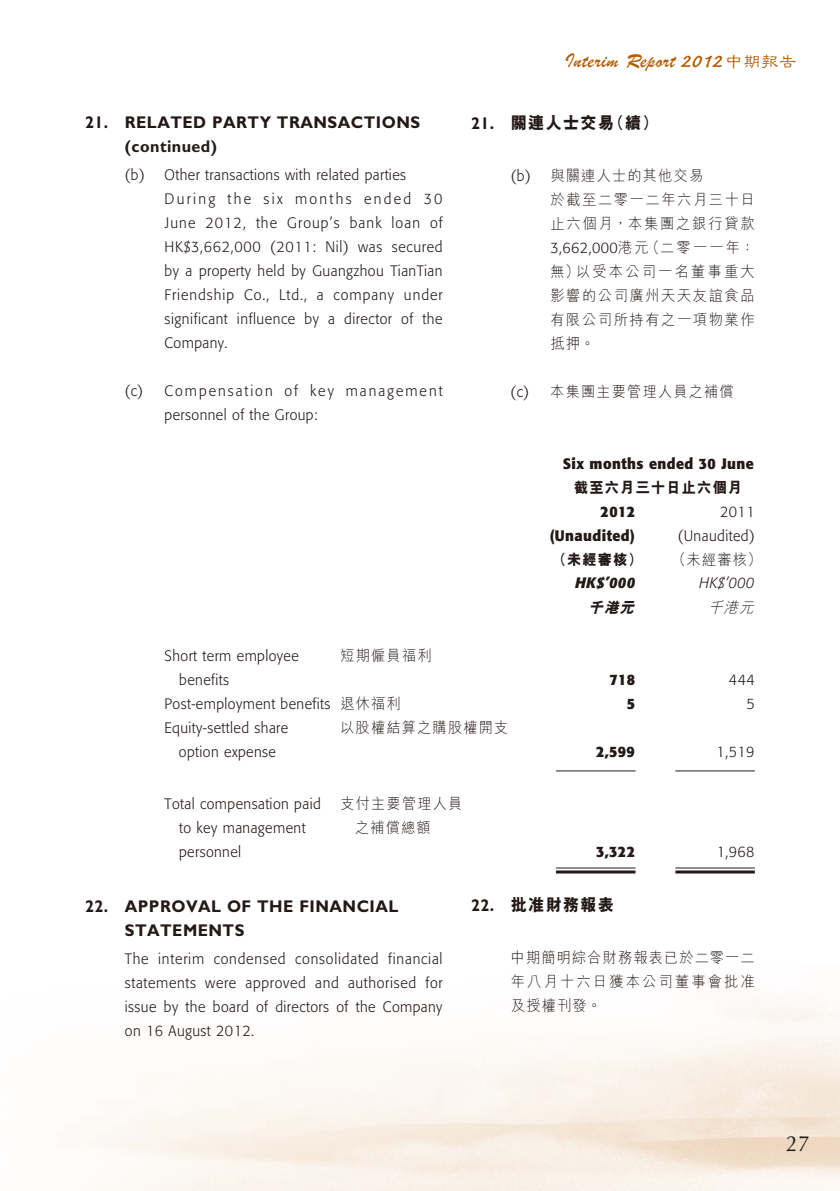
<style>
.page{position:relative;width:840px;height:1191px;background:#fff}
.page>*{position:absolute;margin:0;border:0;box-sizing:border-box;transform-origin:0 0}
.t1{font:22px "Optima LT Std";color:#231916;scale:.95 1}
.t2{font:21px "Brush Script";letter-spacing:.03em;color:#b35900}
.t3{font:700 17px/24px "Gill Sans Std";letter-spacing:.03em;color:#231916;scale:.95 1}
.t4{font:800 17px "M Hei HK";letter-spacing:.08em;color:#231916;scale:.95 1}
.t5{font:300 15px/24px "Formata";letter-spacing:.03em;color:#231916;scale:.95 1}
.t6{font:300 15px/24px "M Hei HK";letter-spacing:.11em;color:#231916;text-align:justify;scale:.95 1}
.t7{font:300 15px/24px "Formata";letter-spacing:.14em;color:#231916;scale:.95 1}
.t8{font:700 15px "Formata";letter-spacing:.03em;color:#231916;scale:.95 1}
.t9{font:300 15px "M Hei HK";letter-spacing:.08em;color:#231916;scale:.95 1}
.t10{font:800 15px "M Hei HK";letter-spacing:.08em;color:#231916;scale:.95 1}
.t11{font:italic 700 15px "Formata";color:#231916;scale:.95 1}
.t12{font:italic 300 15px "Formata";color:#231916;scale:.95 1}
.t13{font:italic 800 15px "M Hei HK";color:#231916;scale:.95 1}
.t14{font:italic 300 15px "M Hei HK";color:#231916;scale:.95 1}
.s1{font-family:"Caflisch Script Pro";font-weight:600;font-size:25px}
.s2{font-family:"CX Li HK";font-weight:500;font-size:18px}
.s3{font-family:"Gill Sans Std";font-weight:700}
.s4{font-family:"Formata"}
.s5{font-family:"M Hei HK"}
</style>
<div class="page">
<hr style="left:555px;top:770px;width:80px;height:1px;background:#231916">
<hr style="left:675px;top:770px;width:79px;height:1px;background:#231916">
<hr style="left:555px;top:867px;width:80px;height:1px;background:#231916">
<hr style="left:555px;top:870px;width:80px;height:3px;background:#231916">
<hr style="left:675px;top:867px;width:79px;height:1px;background:#231916">
<hr style="left:675px;top:870px;width:79px;height:3px;background:#231916">
<p class="t3" style="left:125px;top:110px;width:312px;text-indent:-40px">21. RELATED PARTY TRANSACTIONS (continued)</p>
<p class="t5" style="left:164px;top:163px;width:294px;text-indent:-40px">(b) Other transactions with related parties During the six months ended 30<br>June 2012, the Group’s bank loan of HK$3,662,000 (2011: Nil) was secured by a property held by Guangzhou TianTian Friendship Co., Ltd., a company under significant influence by a director of the Company.</p>
<p class="t7" style="left:164px;top:379px;width:294px;text-indent:-40px">(c) Compensation of key management personnel of the Group:</p>
<h2 class="t2" style="left:564px;top:48px;width:233px">Interim Report <span class="s1">2012</span> <span class="s2">中期報告</span></h2>
<p class="t4" style="left:471px;top:111px;width:198px"><span class="s3">21.</span> 關連人士交易（續）</p>
<p class="t6" style="left:550px;top:162px;width:216px;text-align:left;text-indent:-40px"><span class="s4">(b)</span> 與關連人士的其他交易<br>於截至二零一二年六月三十日止六個月，本集團之銀行貸款</p>
<p class="t5" style="left:550px;top:235px;width:216px">3,662,000<span class="s5">港元（二零一一年：</span></p>
<p class="t6" style="left:550px;top:258px;width:216px">無）以受本公司一名董事重大影響的公司廣州天天友誼食品有限公司所持有之一項物業作抵押。</p>
<p class="t9" style="left:510px;top:380px;width:236px"><span class="s4">(c)</span> 本集團主要管理人員之補償</p>
<p class="t8" style="left:562px;top:454px;width:202px">Six months ended 30 June</p>
<p class="t10" style="left:574px;top:477px;width:178px">截至六月三十日止六個月</p>
<p class="t8" style="left:600px;top:502px;width:38px">2012</p>
<p class="t5" style="left:719px;top:499px;width:38px">2011</p>
<p class="t8" style="left:549px;top:526px;width:91px">(Unaudited)</p>
<p class="t5" style="left:677px;top:523px;width:82px">(Unaudited)</p>
<p class="t10" style="left:552px;top:549px;width:96px">（未經審核）</p>
<p class="t6" style="left:671px;top:546px;width:96px">（未經審核）</p>
<p class="t11" style="left:575px;top:573px;width:64px">HK$’000</p>
<p class="t12" style="left:699px;top:574px;width:59px">HK$’000</p>
<p class="t13" style="left:588px;top:597px;width:55px">千港元</p>
<p class="t14" style="left:707px;top:596px;width:54px">千港元</p>
<p class="t5" style="left:164px;top:643px;width:143px">Short term employee</p>
<p class="t6" style="left:340px;top:642px;width:97px">短期僱員福利</p>
<p class="t5" style="left:179px;top:667px;width:54px">benefits</p>
<p class="t8" style="left:609px;top:670px;width:29px">718</p>
<p class="t5" style="left:728px;top:667px;width:29px">444</p>
<p class="t5" style="left:164px;top:691px;width:250px">Post-employment benefits <span class="s5">退休福利</span></p>
<p class="t8" style="left:626px;top:694px;width:10px">5</p>
<p class="t5" style="left:745px;top:691px;width:10px">5</p>
<p class="t5" style="left:164px;top:715px;width:132px">Equity-settled share</p>
<p class="t9" style="left:340px;top:716px;width:178px">以股權結算之購股權開支</p>
<p class="t5" style="left:179px;top:739px;width:104px">option expense</p>
<p class="t8" style="left:595px;top:742px;width:42px">2,599</p>
<p class="t5" style="left:716px;top:739px;width:41px">1,519</p>
<p class="t5" style="left:164px;top:791px;width:166px">Total compensation paid</p>
<p class="t9" style="left:340px;top:792px;width:130px">支付主要管理人員</p>
<p class="t5" style="left:179px;top:815px;width:134px">to key management</p>
<p class="t6" style="left:355px;top:814px;width:81px">之補償總額</p>
<p class="t5" style="left:179px;top:839px;width:67px">personnel</p>
<p class="t8" style="left:596px;top:842px;width:42px">3,322</p>
<p class="t5" style="left:716px;top:839px;width:41px">1,968</p>
<p class="t3" style="left:125px;top:893px;width:289px;text-indent:-40px">22. APPROVAL OF THE FINANCIAL<br>STATEMENTS</p>
<p class="t5" style="left:125px;top:946px;width:336px;text-align:justify">The interim condensed consolidated financial statements were approved and authorised for issue by the board of directors of the Company on 16 August 2012.</p>
<p class="t4" style="left:471px;top:893px;width:152px"><span class="s3">22.</span> 批准財務報表</p>
<p class="t6" style="left:510px;top:944px;width:258px">中期簡明綜合財務報表已於二零一二年八月十六日獲本公司董事會批准及授權刊發。</p>
<h1 class="t1" style="left:785px;top:1130px;width:27px">27</h1>
</div>
